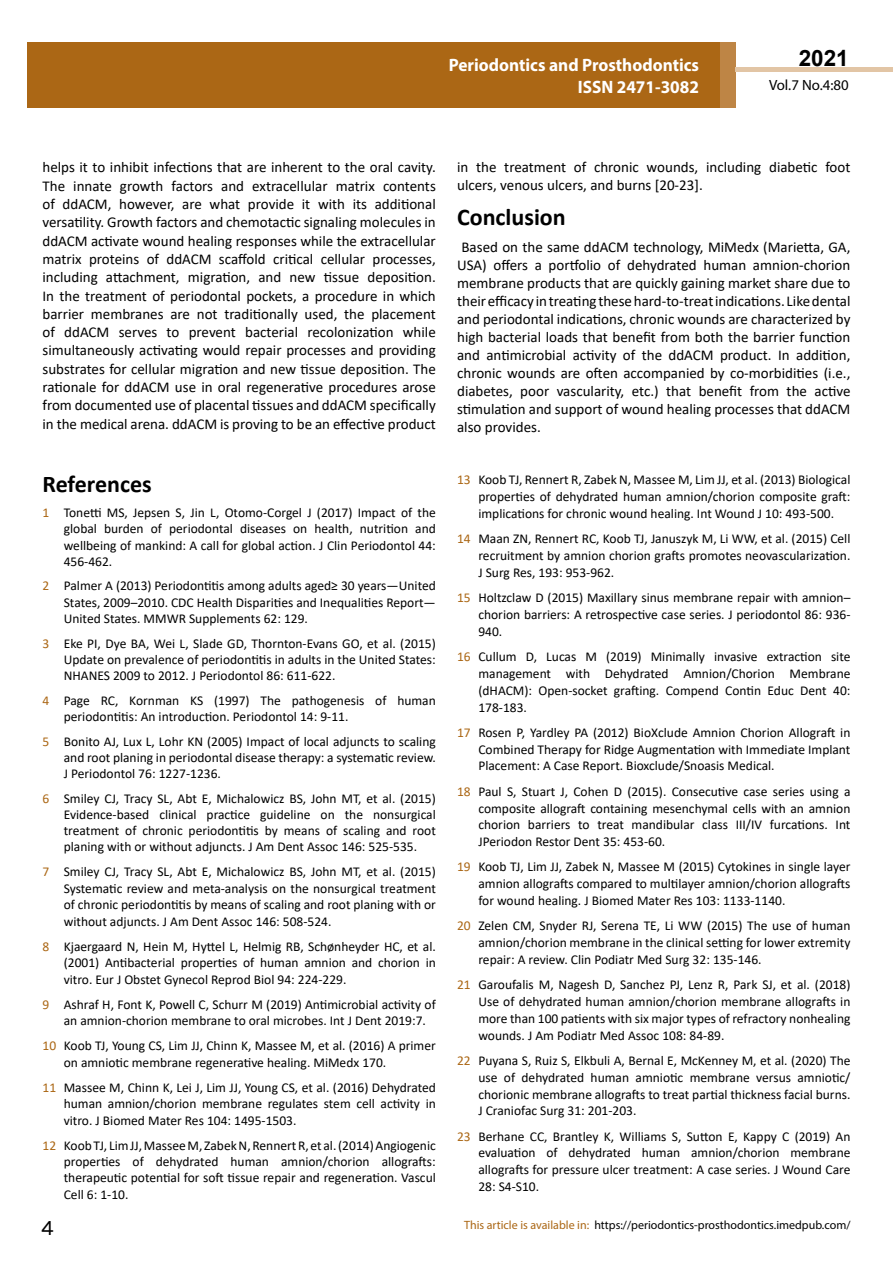
<style>
.page{position:relative;width:893px;height:1263px;background:#fff}
.page>*{position:absolute;margin:0;border:0;box-sizing:border-box;transform-origin:0 0}
.t1{font:25.5px "Tunga";color:#000}
.t2{font:700 24px "Calibri";color:#000}
.t3{font:700 22.5px "Arial";color:#000}
.t4{font:700 18px/21.6px "Myriad Pro";color:#fff;text-align:right;scale:.96 1}
.t5{font:15px/18.3px "Calibri";color:#000;text-align:justify}
.t6{font:14.85px "Myriad Pro";color:#000}
.t7{font:13.5px/16.8px "Calibri";color:#000;text-align:justify}
.t8{font:12px "Myriad Pro";color:#000}
.s1{color:#ab6715}
</style>
<div class="page">
<div style="left:27px;top:42px;width:694px;height:66px;background:#ab6715"></div>
<div style="left:720px;top:42px;width:16px;height:66px;background:#be8545"></div>
<hr style="left:736px;top:68px;width:157px;height:4px;background:#e2c5a5">
<h3 class="t4" style="left:449px;top:54px;width:262px">Periodontics and Prosthodontics<br>ISSN 2471-3082</h3>
<h3 class="t3" style="left:799px;top:42px;width:52px">2021</h3>
<p class="t6" style="left:769px;top:76px;width:81px">Vol.7 No.4:80</p>
<p class="t5" style="left:43px;top:158px;width:395px">helps it to inhibit infections that are inherent to the oral cavity.<br>The innate growth factors and extracellular matrix contents of ddACM, however, are what provide it with its additional versatility. Growth factors and chemotactic signaling molecules in ddACM activate wound healing responses while the extracellular matrix proteins of ddACM scaffold critical cellular processes, including attachment, migration, and new tissue deposition.<br>In the treatment of periodontal pockets, a procedure in which barrier membranes are not traditionally used, the placement of ddACM serves to prevent bacterial recolonization while simultaneously activating would repair processes and providing substrates for cellular migration and new tissue deposition. The rationale for ddACM use in oral regenerative procedures arose from documented use of placental tissues and ddACM specifically in the medical arena. ddACM is proving to be an effective product</p>
<p class="t5" style="left:457px;top:158px;width:395px">in the treatment of chronic wounds, including diabetic foot ulcers, venous ulcers, and burns [20-23].</p>
<h2 class="t2" style="left:457px;top:200px;width:110px">Conclusion</h2>
<p class="t5" style="left:457px;top:237px;width:395px">Based on the same ddACM technology, MiMedx (Marietta, GA, USA) offers a portfolio of dehydrated human amnion-chorion membrane products that are quickly gaining market share due to their efficacy in treating these hard-to-treat indications. Like dental and periodontal indications, chronic wounds are characterized by high bacterial loads that benefit from both the barrier function and antimicrobial activity of the ddACM product. In addition, chronic wounds are often accompanied by co-morbidities (i.e., diabetes, poor vascularity, etc.) that benefit from the active stimulation and support of wound healing processes that ddACM also provides.</p>
<h2 class="t2" style="left:43px;top:467px;width:111px">References</h2>
<p class="t7" style="left:64px;top:504px;width:374px;line-height:16.2px;text-indent:-21px"><span class="s1">1</span> Tonetti MS, Jepsen S, Jin L, Otomo‐Corgel J (2017) Impact of the global burden of periodontal diseases on health, nutrition and wellbeing of mankind: A call for global action. J Clin Periodontol 44:<br>456-462.</p>
<p class="t7" style="left:64px;top:577px;width:374px;line-height:16.2px;text-indent:-21px"><span class="s1">2</span> Palmer A (2013) Periodontitis among adults aged≥ 30 years—United States, 2009–2010. CDC Health Disparities and Inequalities Report— United States. MMWR Supplements 62: 129.</p>
<p class="t7" style="left:64px;top:635px;width:374px;line-height:16.2px;text-indent:-21px"><span class="s1">3</span> Eke PI, Dye BA, Wei L, Slade GD, Thornton‐Evans GO, et al. (2015)<br>Update on prevalence of periodontitis in adults in the United States:<br>NHANES 2009 to 2012. J Periodontol 86: 611-622.</p>
<p class="t7" style="left:64px;top:692px;width:374px;line-height:16.2px;text-indent:-21px"><span class="s1">4</span> Page RC, Kornman KS (1997) The pathogenesis of human periodontitis: An introduction. Periodontol 14: 9-11.</p>
<p class="t7" style="left:64px;top:733px;width:374px;line-height:16.2px;text-indent:-21px"><span class="s1">5</span> Bonito AJ, Lux L, Lohr KN (2005) Impact of local adjuncts to scaling and root planing in periodontal disease therapy: a systematic review.<br>J Periodontol 76: 1227-1236.</p>
<p class="t7" style="left:64px;top:790px;width:374px;line-height:16.2px;text-indent:-21px"><span class="s1">6</span> Smiley CJ, Tracy SL, Abt E, Michalowicz BS, John MT, et al. (2015)<br>Evidence-based clinical practice guideline on the nonsurgical treatment of chronic periodontitis by means of scaling and root planing with or without adjuncts. J Am Dent Assoc 146: 525-535.</p>
<p class="t7" style="left:64px;top:863px;width:374px;text-indent:-21px"><span class="s1">7</span> Smiley CJ, Tracy SL, Abt E, Michalowicz BS, John MT, et al. (2015)<br>Systematic review and meta-analysis on the nonsurgical treatment of chronic periodontitis by means of scaling and root planing with or without adjuncts. J Am Dent Assoc 146: 508-524.</p>
<p class="t7" style="left:64px;top:938px;width:374px;text-indent:-21px"><span class="s1">8</span> Kjaergaard N, Hein M, Hyttel L, Helmig RB, Schønheyder HC, et al. (2001) Antibacterial properties of human amnion and chorion in vitro. Eur J Obstet Gynecol Reprod Biol 94: 224-229.</p>
<p class="t7" style="left:64px;top:996px;width:374px;text-indent:-21px"><span class="s1">9</span> Ashraf H, Font K, Powell C, Schurr M (2019) Antimicrobial activity of an amnion-chorion membrane to oral microbes. Int J Dent 2019:7.</p>
<p class="t7" style="left:64px;top:1037px;width:374px;text-indent:-21px"><span class="s1">10</span> Koob TJ, Young CS, Lim JJ, Chinn K, Massee M, et al. (2016) A primer on amniotic membrane regenerative healing. MiMedx 170.</p>
<p class="t7" style="left:64px;top:1079px;width:374px;text-indent:-21px"><span class="s1">11</span> Massee M, Chinn K, Lei J, Lim JJ, Young CS, et al. (2016) Dehydrated human amnion/chorion membrane regulates stem cell activity in vitro. J Biomed Mater Res 104: 1495-1503.</p>
<p class="t7" style="left:64px;top:1137px;width:374px;line-height:16.4px;text-indent:-21px"><span class="s1">12</span> Koob TJ, Lim JJ, Massee M, Zabek N, Rennert R, et al. (2014) Angiogenic properties of dehydrated human amnion/chorion allografts: therapeutic potential for soft tissue repair and regeneration. Vascul Cell 6: 1-10.</p>
<p class="t7" style="left:478px;top:471px;width:374px;text-indent:-21px"><span class="s1">13</span> Koob TJ, Rennert R, Zabek N, Massee M, Lim JJ, et al. (2013) Biological properties of dehydrated human amnion/chorion composite graft: implications for chronic wound healing. Int Wound J 10: 493-500.</p>
<p class="t7" style="left:478px;top:530px;width:374px;text-indent:-21px"><span class="s1">14</span> Maan ZN, Rennert RC, Koob TJ, Januszyk M, Li WW, et al. (2015) Cell recruitment by amnion chorion grafts promotes neovascularization.<br>J Surg Res, 193: 953-962.</p>
<p class="t7" style="left:478px;top:589px;width:374px;text-indent:-21px"><span class="s1">15</span> Holtzclaw D (2015) Maxillary sinus membrane repair with amnion– chorion barriers: A retrospective case series. J periodontol 86: 936- 940.</p>
<p class="t7" style="left:478px;top:648px;width:374px;text-indent:-21px"><span class="s1">16</span> Cullum D, Lucas M (2019) Minimally invasive extraction site management with Dehydrated Amnion/Chorion Membrane (dHACM): Open-socket grafting. Compend Contin Educ Dent 40:<br>178-183.</p>
<p class="t7" style="left:478px;top:724px;width:374px;text-indent:-21px"><span class="s1">17</span> Rosen P, Yardley PA (2012) BioXclude Amnion Chorion Allograft in Combined Therapy for Ridge Augmentation with Immediate Implant Placement: A Case Report. Bioxclude/Snoasis Medical.</p>
<p class="t7" style="left:478px;top:782px;width:374px;text-indent:-21px"><span class="s1">18</span> Paul S, Stuart J, Cohen D (2015). Consecutive case series using a composite allograft containing mesenchymal cells with an amnion chorion barriers to treat mandibular class III/IV furcations. Int JPeriodon Restor Dent 35: 453-60.</p>
<p class="t7" style="left:478px;top:858px;width:374px;text-indent:-21px"><span class="s1">19</span> Koob TJ, Lim JJ, Zabek N, Massee M (2015) Cytokines in single layer amnion allografts compared to multilayer amnion/chorion allografts for wound healing. J Biomed Mater Res 103: 1133-1140.</p>
<p class="t7" style="left:478px;top:917px;width:374px;text-indent:-21px"><span class="s1">20</span> Zelen CM, Snyder RJ, Serena TE, Li WW (2015) The use of human amnion/chorion membrane in the clinical setting for lower extremity repair: A review. Clin Podiatr Med Surg 32: 135-146.</p>
<p class="t7" style="left:478px;top:976px;width:374px;text-indent:-21px"><span class="s1">21</span> Garoufalis M, Nagesh D, Sanchez PJ, Lenz R, Park SJ, et al. (2018)<br>Use of dehydrated human amnion/chorion membrane allografts in more than 100 patients with six major types of refractory nonhealing wounds. J Am Podiatr Med Assoc 108: 84-89.</p>
<p class="t7" style="left:478px;top:1052px;width:374px;text-indent:-21px"><span class="s1">22</span> Puyana S, Ruiz S, Elkbuli A, Bernal E, McKenney M, et al. (2020) The use of dehydrated human amniotic membrane versus amniotic/ chorionic membrane allografts to treat partial thickness facial burns.<br>J Craniofac Surg 31: 201-203.</p>
<p class="t7" style="left:478px;top:1127px;width:374px;text-indent:-21px"><span class="s1">23</span> Berhane CC, Brantley K, Williams S, Sutton E, Kappy C (2019) An evaluation of dehydrated human amnion/chorion membrane allografts for pressure ulcer treatment: A case series. J Wound Care 28: S4-S10.</p>
<h1 class="t1" style="left:41px;top:1211px;width:15px">4</h1>
<p class="t8" style="left:464px;top:1218px;width:388px"><span class="s1">This article is available in:</span> https://periodontics-prosthodontics.imedpub.com/</p>
</div>
